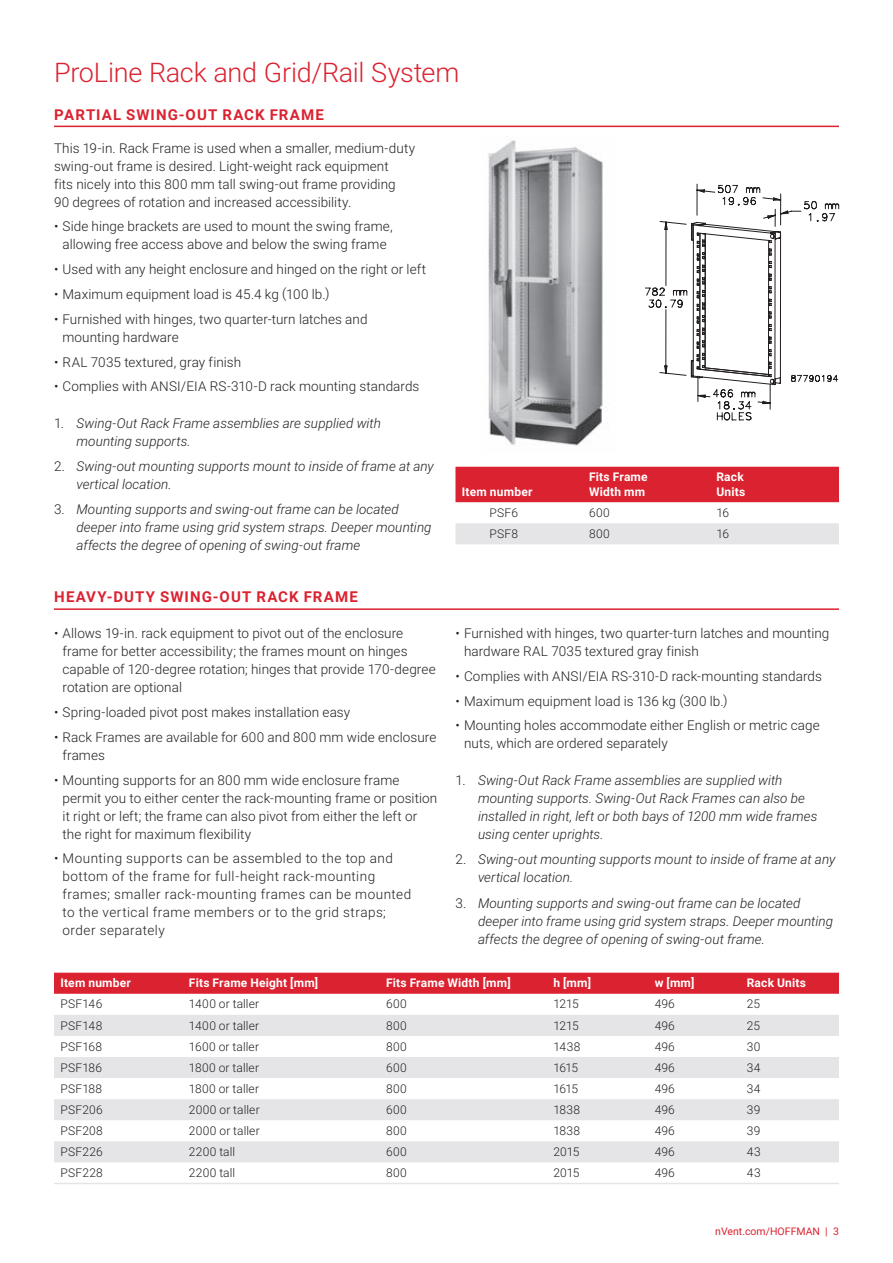
<style>
.page{position:relative;width:893px;height:1263px;background:#fff}
.page>*{position:absolute;margin:0;border:0;box-sizing:border-box;transform-origin:0 0}
.t1{font:300 27px "Roboto";letter-spacing:-.01em;color:#db2230}
.Subheading_Level_1{font:700 15px "Roboto";letter-spacing:.075em;color:#db2230}
.Body_Text{font:300 13.5px/18px "Roboto";letter-spacing:.005em;color:#231f20}
.t2{font:italic 300 13.5px/18px "Roboto";letter-spacing:.01em;color:#231f20}
.Body_Text-2{font:300 13.5px/18px "Roboto";letter-spacing:.035em;color:#231f20}
.table_text{font:300 12px "Roboto";letter-spacing:.015em;color:#231f20}
.table_text__header{font:700 12px/14.4px "Roboto";letter-spacing:.02em;color:#fff}
.t3{font:10.5px "Roboto";color:#db2230}
.s1{font-style:normal}
</style>
<div class="page">
<div style="left:54px;top:973px;width:785px;height:21px;background:#db2230"></div>
<svg style="left:54px;top:1015px;width:785px;height:147px;fill:#e5e5e8"></svg>
<hr style="left:54px;top:1183px;width:129px;height:1px;background:#e5e5e8">
<hr style="left:183px;top:1183px;width:197px;height:1px;background:#e5e5e8">
<hr style="left:380px;top:1183px;width:167px;height:1px;background:#e5e5e8">
<hr style="left:547px;top:1183px;width:101px;height:1px;background:#e5e5e8">
<hr style="left:648px;top:1183px;width:92px;height:1px;background:#e5e5e8">
<hr style="left:740px;top:1183px;width:99px;height:1px;background:#e5e5e8">
<img style="left:488px;top:140px;width:115px;height:306px">
<svg style="left:645px;top:184px;width:194px;height:236px"></svg>
<div style="left:455px;top:467px;width:384px;height:35px;background:#db2230"></div>
<div style="left:455px;top:523px;width:384px;height:21px;background:#e5e5e8"></div>
<hr style="left:54px;top:126px;width:785px;height:1px;background:#db2230">
<hr style="left:54px;top:608px;width:785px;height:2px;background:#db2230">
<p class="t1" style="left:54px;top:54px;width:407px">ProLine Rack and Grid/Rail System</p>
<p class="Subheading_Level_1" style="left:54px;top:104px;width:271px">PARTIAL SWING-OUT RACK FRAME</p>
<p class="Body_Text" style="left:54px;top:138px;width:363px">This 19-in. Rack Frame is used when a smaller, medium-duty swing-out frame is desired. Light-weight rack equipment<br>fits nicely into this 800 mm tall swing-out frame providing<br>90 degrees of rotation and increased accessibility.</p>
<p class="Body_Text" style="left:54px;top:217px;width:340px;text-align:center">• Side hinge brackets are used to mount the swing frame, allowing free access above and below the swing frame</p>
<p class="Body_Text" style="left:54px;top:260px;width:373px">• Used with any height enclosure and hinged on the right or left</p>
<p class="Body_Text" style="left:54px;top:285px;width:277px">• Maximum equipment load is 45.4 kg (100 lb.)</p>
<p class="Body_Text" style="left:63px;top:309px;width:307px;text-indent:-9px">• Furnished with hinges, two quarter-turn latches and mounting hardware</p>
<p class="Body_Text" style="left:54px;top:352px;width:189px">• RAL 7035 textured, gray finish</p>
<p class="Body_Text" style="left:54px;top:377px;width:367px">• Complies with ANSI/EIA RS-310-D rack mounting standards</p>
<p class="t2" style="left:76px;top:414px;width:306px;text-indent:-22px"><span class="s1">1.</span> Swing-Out Rack Frame assemblies are supplied with mounting supports.</p>
<p class="t2" style="left:76px;top:457px;width:359px;text-indent:-22px"><span class="s1">2.</span> Swing-out mounting supports mount to inside of frame at any vertical location.</p>
<p class="t2" style="left:76px;top:500px;width:357px;text-indent:-22px"><span class="s1">3.</span> Mounting supports and swing-out frame can be located deeper into frame using grid system straps. Deeper mounting affects the degree of opening of swing-out frame</p>
<p class="Subheading_Level_1" style="left:54px;top:587px;width:305px">HEAVY-DUTY SWING-OUT RACK FRAME</p>
<p class="Body_Text" style="left:63px;top:624px;width:375px;text-indent:-9px">• Allows 19-in. rack equipment to pivot out of the enclosure frame for better accessibility; the frames mount on hinges capable of 120-degree rotation; hinges that provide 170-degree rotation are optional</p>
<p class="Body_Text" style="left:54px;top:702px;width:298px">• Spring-loaded pivot post makes installation easy</p>
<p class="Body_Text" style="left:63px;top:727px;width:375px;text-indent:-9px">• Rack Frames are available for 600 and 800 mm wide enclosure frames</p>
<p class="Body_Text" style="left:63px;top:770px;width:376px;text-indent:-9px">• Mounting supports for an 800 mm wide enclosure frame permit you to either center the rack-mounting frame or position it right or left; the frame can also pivot from either the left or the right for maximum flexibility</p>
<p class="Body_Text-2" style="left:63px;top:849px;width:350px;text-indent:-9px">• Mounting supports can be assembled to the top and bottom of the frame for full-height rack-mounting frames; smaller rack-mounting frames can be mounted to the vertical frame members or to the grid straps; order separately</p>
<p class="table_text__header" style="left:462px;top:484px;width:72px">Item number</p>
<p class="table_text__header" style="left:589px;top:469px;width:60px">Fits Frame<br>Width mm</p>
<p class="table_text__header" style="left:716px;top:469px;width:30px">Rack<br>Units</p>
<p class="table_text" style="left:489px;top:504px;width:30px">PSF6</p>
<p class="table_text" style="left:589px;top:504px;width:22px">600</p>
<p class="table_text" style="left:716px;top:504px;width:14px">16</p>
<p class="table_text" style="left:489px;top:525px;width:30px">PSF8</p>
<p class="table_text" style="left:589px;top:525px;width:22px">800</p>
<p class="table_text" style="left:716px;top:525px;width:14px">16</p>
<p class="Body_Text" style="left:464px;top:624px;width:367px;text-indent:-9px">• Furnished with hinges, two quarter-turn latches and mounting hardware RAL 7035 textured gray finish</p>
<p class="Body_Text" style="left:455px;top:666px;width:368px">• Complies with ANSI/EIA RS-310-D rack-mounting standards</p>
<p class="Body_Text" style="left:455px;top:691px;width:274px">• Maximum equipment load is 136 kg (300 lb.)</p>
<p class="Body_Text" style="left:464px;top:716px;width:357px;text-indent:-9px">• Mounting holes accommodate either English or metric cage nuts, which are ordered separately</p>
<p class="t2" style="left:478px;top:771px;width:341px;text-indent:-22px"><span class="s1">1.</span> Swing-Out Rack Frame assemblies are supplied with mounting supports. Swing-Out Rack Frames can also be installed in right, left or both bays of 1200 mm wide frames using center uprights.</p>
<p class="t2" style="left:478px;top:850px;width:359px;text-indent:-22px"><span class="s1">2.</span> Swing-out mounting supports mount to inside of frame at any vertical location.</p>
<p class="t2" style="left:478px;top:893px;width:357px;text-indent:-22px"><span class="s1">3.</span> Mounting supports and swing-out frame can be located deeper into frame using grid system straps. Deeper mounting affects the degree of opening of swing-out frame.</p>
<p class="table_text__header" style="left:60px;top:975px;width:72px">Item number</p>
<p class="table_text__header" style="left:189px;top:975px;width:131px">Fits Frame Height [mm]</p>
<p class="table_text__header" style="left:386px;top:975px;width:126px">Fits Frame Width [mm]</p>
<p class="table_text__header" style="left:553px;top:975px;width:39px">h [mm]</p>
<p class="table_text__header" style="left:655px;top:975px;width:41px">w [mm]</p>
<p class="table_text__header" style="left:747px;top:975px;width:61px">Rack Units</p>
<p class="table_text" style="left:60px;top:996px;width:43px">PSF146</p>
<p class="table_text" style="left:189px;top:996px;width:72px">1400 or taller</p>
<p class="table_text" style="left:386px;top:996px;width:22px">600</p>
<p class="table_text" style="left:553px;top:996px;width:27px">1215</p>
<p class="table_text" style="left:655px;top:996px;width:22px">496</p>
<p class="table_text" style="left:747px;top:996px;width:15px">25</p>
<p class="table_text" style="left:60px;top:1017px;width:44px">PSF148</p>
<p class="table_text" style="left:189px;top:1017px;width:72px">1400 or taller</p>
<p class="table_text" style="left:386px;top:1017px;width:22px">800</p>
<p class="table_text" style="left:553px;top:1017px;width:27px">1215</p>
<p class="table_text" style="left:655px;top:1017px;width:22px">496</p>
<p class="table_text" style="left:747px;top:1017px;width:15px">25</p>
<p class="table_text" style="left:60px;top:1038px;width:43px">PSF168</p>
<p class="table_text" style="left:189px;top:1038px;width:72px">1600 or taller</p>
<p class="table_text" style="left:386px;top:1038px;width:22px">800</p>
<p class="table_text" style="left:553px;top:1038px;width:29px">1438</p>
<p class="table_text" style="left:655px;top:1038px;width:22px">496</p>
<p class="table_text" style="left:747px;top:1038px;width:15px">30</p>
<p class="table_text" style="left:60px;top:1059px;width:43px">PSF186</p>
<p class="table_text" style="left:189px;top:1059px;width:72px">1800 or taller</p>
<p class="table_text" style="left:386px;top:1059px;width:22px">600</p>
<p class="table_text" style="left:553px;top:1059px;width:26px">1615</p>
<p class="table_text" style="left:655px;top:1059px;width:22px">496</p>
<p class="table_text" style="left:747px;top:1059px;width:15px">34</p>
<p class="table_text" style="left:60px;top:1080px;width:43px">PSF188</p>
<p class="table_text" style="left:189px;top:1080px;width:72px">1800 or taller</p>
<p class="table_text" style="left:386px;top:1080px;width:22px">800</p>
<p class="table_text" style="left:553px;top:1080px;width:26px">1615</p>
<p class="table_text" style="left:655px;top:1080px;width:22px">496</p>
<p class="table_text" style="left:747px;top:1080px;width:15px">34</p>
<p class="table_text" style="left:60px;top:1101px;width:44px">PSF206</p>
<p class="table_text" style="left:189px;top:1101px;width:72px">2000 or taller</p>
<p class="table_text" style="left:386px;top:1101px;width:22px">600</p>
<p class="table_text" style="left:553px;top:1101px;width:28px">1838</p>
<p class="table_text" style="left:655px;top:1101px;width:22px">496</p>
<p class="table_text" style="left:747px;top:1101px;width:15px">39</p>
<p class="table_text" style="left:60px;top:1122px;width:44px">PSF208</p>
<p class="table_text" style="left:189px;top:1122px;width:72px">2000 or taller</p>
<p class="table_text" style="left:386px;top:1122px;width:22px">800</p>
<p class="table_text" style="left:553px;top:1122px;width:28px">1838</p>
<p class="table_text" style="left:655px;top:1122px;width:22px">496</p>
<p class="table_text" style="left:747px;top:1122px;width:15px">39</p>
<p class="table_text" style="left:60px;top:1143px;width:44px">PSF226</p>
<p class="table_text" style="left:189px;top:1143px;width:48px">2200 tall</p>
<p class="table_text" style="left:386px;top:1143px;width:22px">600</p>
<p class="table_text" style="left:553px;top:1143px;width:28px">2015</p>
<p class="table_text" style="left:655px;top:1143px;width:22px">496</p>
<p class="table_text" style="left:747px;top:1143px;width:15px">43</p>
<p class="table_text" style="left:60px;top:1164px;width:44px">PSF228</p>
<p class="table_text" style="left:189px;top:1164px;width:48px">2200 tall</p>
<p class="table_text" style="left:386px;top:1164px;width:22px">800</p>
<p class="table_text" style="left:553px;top:1164px;width:28px">2015</p>
<p class="table_text" style="left:655px;top:1164px;width:22px">496</p>
<p class="table_text" style="left:747px;top:1164px;width:15px">43</p>
<p class="t3" style="left:715px;top:1223px;width:125px">nVent.com/HOFFMAN | 3</p>
</div>
